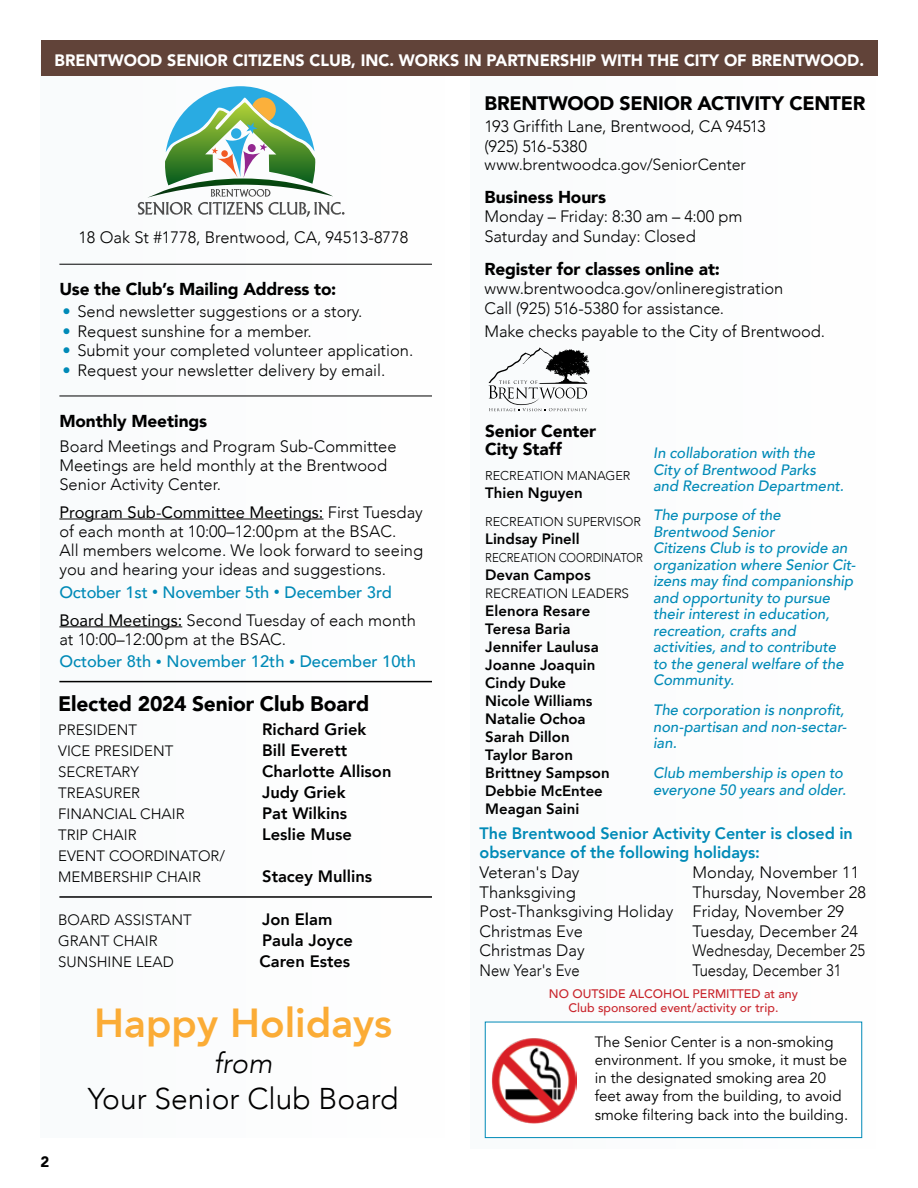
<style>
.page{position:relative;width:918px;height:1188px;background:#fff}
.page>*{position:absolute;margin:0;border:0;box-sizing:border-box;transform-origin:0 0}
.t1{font:800 40.5px "Avenir";color:#fbac36}
.t2{font:300 30px "Avenir";color:#000}
.t3{font:italic 300 28.5px "Avenir";color:#000}
.t4{font:900 21px "Avenir";letter-spacing:-.01em;color:#000}
.t5{font:900 19.5px "Avenir";letter-spacing:-.015em;color:#000}
.t6{font:900 17.25px/18px "Avenir";letter-spacing:-.005em;color:#000}
.t7{font:300 16.5px/19.5px "Avenir";color:#000}
.t8{font:500 16.5px/27.9px "Avenir";color:#008ab7}
.t9{font:800 16.5px "Avenir";color:#000}
.t10{font:800 16.5px/19.5px "Avenir";letter-spacing:-.005em;color:#008ab7}
.t11{font:900 16.5px "Avenir";color:#fff}
.t12{font:300 16.5px "Avenir";color:#000;scale:.9 1}
.t13{font:300 16.05px "Avenir";letter-spacing:-.005em;color:#000}
.t14{font:italic 500 15px/16.5px "Avenir";color:#008ab7}
.t15{font:800 15px/18px "Avenir";color:#000}
.t16{font:15px/18px "Avenir";color:#000}
.t17{font:300 15px/21px "Avenir";color:#000}
.t18{font:900 15px "Avenir";color:#000}
.t19{font:300 13.5px "Avenir";color:#000}
.t20{font:300 12.75px "Avenir";color:#000}
.t21{font:300 12.75px "Avenir";color:#000;scale:.9 1}
.t22{font:500 12.3px/13.5px "Avenir";color:#c9252c;text-align:center}
.s1{color:#008ab7}
.s2{font-weight:400}
.s3{font-size:12px}
.s4{font-weight:400;color:#000}
.s5{font-weight:300;color:#000}
</style>
<div class="page">
<div style="left:471px;top:68px;width:405px;height:1081px;background:#f9fbfc"></div>
<div style="left:41px;top:55px;width:404px;height:1083px;background:#f9fbfc"></div>
<hr style="left:59px;top:519px;width:265px;height:1px;background:#000">
<hr style="left:59px;top:626px;width:123px;height:1px;background:#000">
<svg style="left:138px;top:86px;width:207px;height:131px"></svg>
<hr style="left:59px;top:896px;width:373px;height:2px;background:#000">
<hr style="left:59px;top:681px;width:373px;height:1px;background:#000">
<hr style="left:59px;top:264px;width:373px;height:1px;background:#000">
<hr style="left:59px;top:396px;width:373px;height:1px;background:#000">
<div style="left:41px;top:40px;width:837px;height:36px;background:#614339"></div>
<div style="left:485px;top:1022px;width:377px;height:116px;background:#fff;border:1px solid #008ab7"></div>
<img style="left:491px;top:1038px;width:86px;height:85px">
<svg style="left:488px;top:348px;width:102px;height:63px"></svg>
<p class="t11" style="left:55px;top:46px;width:811px">BRENTWOOD SENIOR CITIZENS CLUB, INC. WORKS IN PARTNERSHIP WITH THE CITY OF BRENTWOOD.</p>
<p class="t7" style="left:78px;top:227px;width:331px">18 Oak St #1778, Brentwood, CA, 94513-8778</p>
<p class="t6" style="left:59px;top:279px;width:278px">Use the Club’s Mailing Address to:</p>
<p class="t7" style="left:62px;top:302px;width:301px"><span class="s1">•</span> Send newsletter suggestions or a story.</p>
<p class="t7" style="left:62px;top:321px;width:251px"><span class="s1">•</span> Request sunshine for a member.</p>
<p class="t7" style="left:62px;top:341px;width:352px"><span class="s1">•</span> Submit your completed volunteer application.</p>
<p class="t7" style="left:62px;top:360px;width:325px"><span class="s1">•</span> Request your newsletter delivery by email.</p>
<p class="t6" style="left:59px;top:411px;width:149px">Monthly Meetings</p>
<p class="t7" style="left:59px;top:436px;width:339px">Board Meetings and Program Sub-Committee<br>Meetings are held monthly at the Brentwood<br>Senior Activity Center.</p>
<p class="t7" style="left:59px;top:503px;width:365px"><span class="s2">Program Sub-Committee Meetings:</span> First Tuesday of each month at 10:00–12:00pm at the BSAC.<br>All members welcome. We look forward to seeing you and hearing your ideas and suggestions.</p>
<p class="t8" style="left:59px;top:577px;width:358px">October 1st <span class="s3">•</span> November 5th <span class="s3">•</span> December 3rd<br><span class="s4">Board Meetings:</span> <span class="s5">Second Tuesday of each month</span></p>
<p class="t8" style="left:59px;top:627px;width:358px;line-height:22.5px"><span class="s5">at 10:00–12:00pm at the BSAC.<br></span>October 8th <span class="s3">•</span> November 12th <span class="s3">•</span> December 10th</p>
<p class="t4" style="left:58px;top:685px;width:313px">Elected 2024 Senior Club Board</p>
<p class="t17" style="left:58px;top:719px;width:80px">PRESIDENT</p>
<p class="t9" style="left:262px;top:716px;width:106px">Richard Griek</p>
<p class="t17" style="left:58px;top:740px;width:117px">VICE PRESIDENT</p>
<p class="t9" style="left:262px;top:737px;width:87px">Bill Everett</p>
<p class="t17" style="left:58px;top:761px;width:82px">SECRETARY</p>
<p class="t9" style="left:262px;top:758px;width:131px">Charlotte Allison</p>
<p class="t17" style="left:58px;top:782px;width:83px">TREASURER</p>
<p class="t9" style="left:262px;top:779px;width:85px">Judy Griek</p>
<p class="t17" style="left:58px;top:803px;width:128px">FINANCIAL CHAIR</p>
<p class="t9" style="left:262px;top:800px;width:86px">Pat Wilkins</p>
<p class="t17" style="left:58px;top:824px;width:80px">TRIP CHAIR</p>
<p class="t9" style="left:262px;top:821px;width:91px">Leslie Muse</p>
<p class="t17" style="left:58px;top:845px;width:168px">EVENT COORDINATOR/<br>MEMBERSHIP CHAIR</p>
<p class="t9" style="left:262px;top:863px;width:112px">Stacey Mullins</p>
<p class="t17" style="left:58px;top:910px;width:135px">BOARD ASSISTANT</p>
<p class="t9" style="left:262px;top:907px;width:72px">Jon Elam</p>
<p class="t17" style="left:58px;top:931px;width:101px">GRANT CHAIR</p>
<p class="t9" style="left:262px;top:928px;width:92px">Paula Joyce</p>
<p class="t17" style="left:58px;top:952px;width:117px">SUNSHINE LEAD</p>
<p class="t9" style="left:260px;top:949px;width:92px">Caren Estes</p>
<h1 class="t1" style="left:94px;top:991px;width:299px">Happy Holidays</h1>
<h3 class="t3" style="left:214px;top:1046px;width:60px">from</h3>
<h2 class="t2" style="left:88px;top:1081px;width:312px">Your Senior Club Board</h2>
<p class="t18" style="left:40px;top:1149px;width:10px">2</p>
<p class="t5" style="left:484px;top:86px;width:382px">BRENTWOOD SENIOR ACTIVITY CENTER</p>
<p class="t7" style="left:484px;top:117px;width:283px">193 Griffith Lane, Brentwood, CA 94513 (925) 516-5380</p>
<p class="t13" style="left:484px;top:155px;width:263px">www.brentwoodca.gov/SeniorCenter</p>
<p class="t6" style="left:484px;top:187px;width:123px">Business Hours</p>
<p class="t7" style="left:484px;top:207px;width:259px">Monday – Friday: 8:30 am – 4:00 pm<br>Saturday and Sunday: Closed</p>
<p class="t6" style="left:484px;top:259px;width:237px">Register for classes online at:</p>
<p class="t7" style="left:484px;top:279px;width:300px">www.brentwoodca.gov/onlineregistration<br>Call (925) 516-5380 for assistance.</p>
<p class="t7" style="left:484px;top:321px;width:342px">Make checks payable to the City of Brentwood.</p>
<p class="t6" style="left:485px;top:422px;width:113px">Senior Center<br>City Staff</p>
<p class="t20" style="left:485px;top:468px;width:147px">RECREATION MANAGER</p>
<p class="t15" style="left:485px;top:484px;width:99px">Thien Nguyen</p>
<p class="t20" style="left:485px;top:514px;width:157px">RECREATION SUPERVISOR</p>
<p class="t15" style="left:485px;top:529px;width:96px">Lindsay Pinell</p>
<p class="t21" style="left:485px;top:550px;width:177px">RECREATION COORDINATOR</p>
<p class="t15" style="left:485px;top:565px;width:107px">Devan Campos</p>
<p class="t19" style="left:485px;top:585px;width:145px">RECREATION LEADERS</p>
<p class="t15" style="left:485px;top:601px;width:126px">Elenora Resare<br>Teresa Baria<br>Jennifer Laulusa<br>Joanne Joaquin<br>Cindy Duke<br>Nicole Williams<br>Natalie Ochoa<br>Sarah Dillon<br>Taylor Baron<br>Brittney Sampson<br>Debbie McEntee<br>Meagan Saini</p>
<p class="t14" style="left:653px;top:445px;width:192px">In collaboration with the<br>City of Brentwood Parks and Recreation Department.</p>
<p class="t14" style="left:653px;top:507px;width:204px">The purpose of the<br>Brentwood Senior<br>Citizens Club is to provide an organization where Senior Cit&shy;izens may find companionship and opportunity to pursue their interest in education, recreation, crafts and activities, and to contribute<br>to the general welfare of the<br>Community.</p>
<p class="t14" style="left:653px;top:702px;width:195px">The corporation is nonprofit, non-partisan and non-sectar&shy;ian.</p>
<p class="t14" style="left:653px;top:765px;width:195px">Club membership is open to everyone 50 years and older.</p>
<p class="t10" style="left:480px;top:823px;width:375px">The Brentwood Senior Activity Center is closed in observance of the following holidays:</p>
<p class="t7" style="left:480px;top:863px;width:101px">Veteran's Day</p>
<p class="t7" style="left:693px;top:863px;width:168px">Monday, November 11</p>
<p class="t7" style="left:480px;top:882px;width:98px">Thanksgiving</p>
<p class="t7" style="left:480px;top:882px;width:388px;text-indent:213px">Thursday, November 28<br>Post-Thanksgiving Holiday Friday, November 29<br>Christmas Eve</p>
<p class="t7" style="left:693px;top:921px;width:167px">Tuesday, December 24</p>
<p class="t7" style="left:480px;top:941px;width:107px">Christmas Day</p>
<p class="t12" style="left:693px;top:941px;width:194px">Wednesday, December 25</p>
<p class="t12" style="left:480px;top:960px;width:113px">New Year's Eve</p>
<p class="t12" style="left:693px;top:960px;width:167px">Tuesday, December 31</p>
<p class="t22" style="left:549px;top:987px;width:251px">NO OUTSIDE ALCOHOL PERMITTED at any<br>Club sponsored event/activity or trip.</p>
<p class="t16" style="left:595px;top:1033px;width:254px">The Senior Center is a non-smoking environment. If you smoke, it must be in the designated smoking area 20 feet away from the building, to avoid</p>
<p class="t16" style="left:595px;top:1106px;width:255px">smoke filtering back into the building.</p>
</div>
